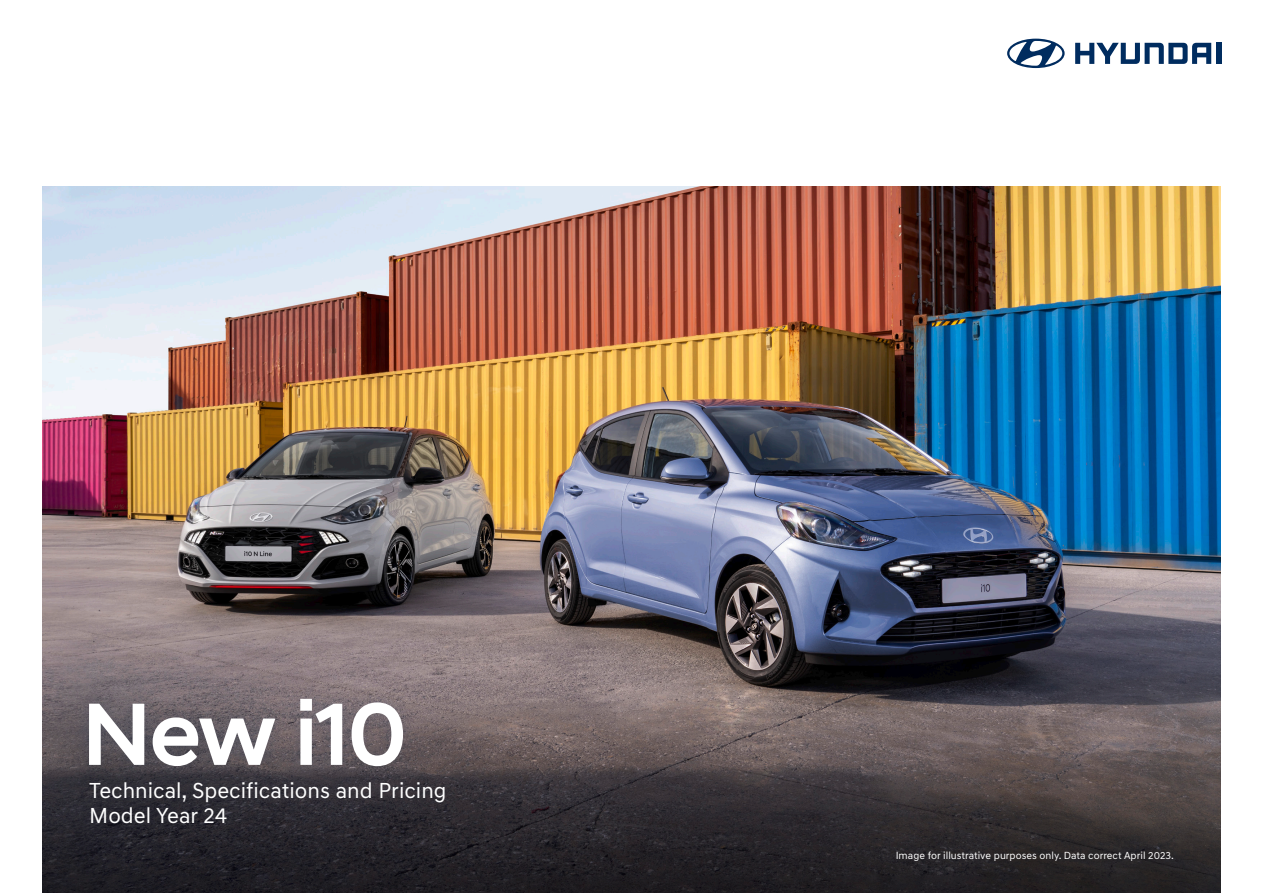
<style>
.page{position:relative;width:1263px;height:893px;background:#fff}
.page>*{position:absolute;margin:0;border:0;box-sizing:border-box;transform-origin:0 0}
.t1{font:500 90px "Hyundai Sans Head";letter-spacing:-.015em;color:#fff}
.BODY_COPY_8_5_12_5{font:22.2px "Hyundai Sans Text";color:#fff}
.PIC_DESCRIPTS_7_8{font:10.5px "Hyundai Sans Text";color:#fff}
</style>
<div class="page">
<svg style="left:1075px;top:43px;width:136px;height:21px"></svg>
<div style="left:1216px;top:43px;width:5px;height:21px;background:#002c5f"></div>
<svg style="left:1007px;top:39px;width:57px;height:29px"></svg>
<img style="left:43px;top:187px;width:1177px;height:706px">
<div style="left:73px;top:684px;width:346px;height:97px;background:#002c5f;opacity:.16"></div>
<p class="t1" style="left:82px;top:680px;width:326px">New i10</p>
<p class="BODY_COPY_8_5_12_5" style="left:89px;top:777px;width:359px">Technical, Specifications and Pricing</p>
<p class="BODY_COPY_8_5_12_5" style="left:89px;top:802px;width:139px">Model Year 24</p>
<p class="PIC_DESCRIPTS_7_8" style="left:896px;top:849px;width:280px">Image for illustrative purposes only. Data correct April 2023.</p>
</div>
